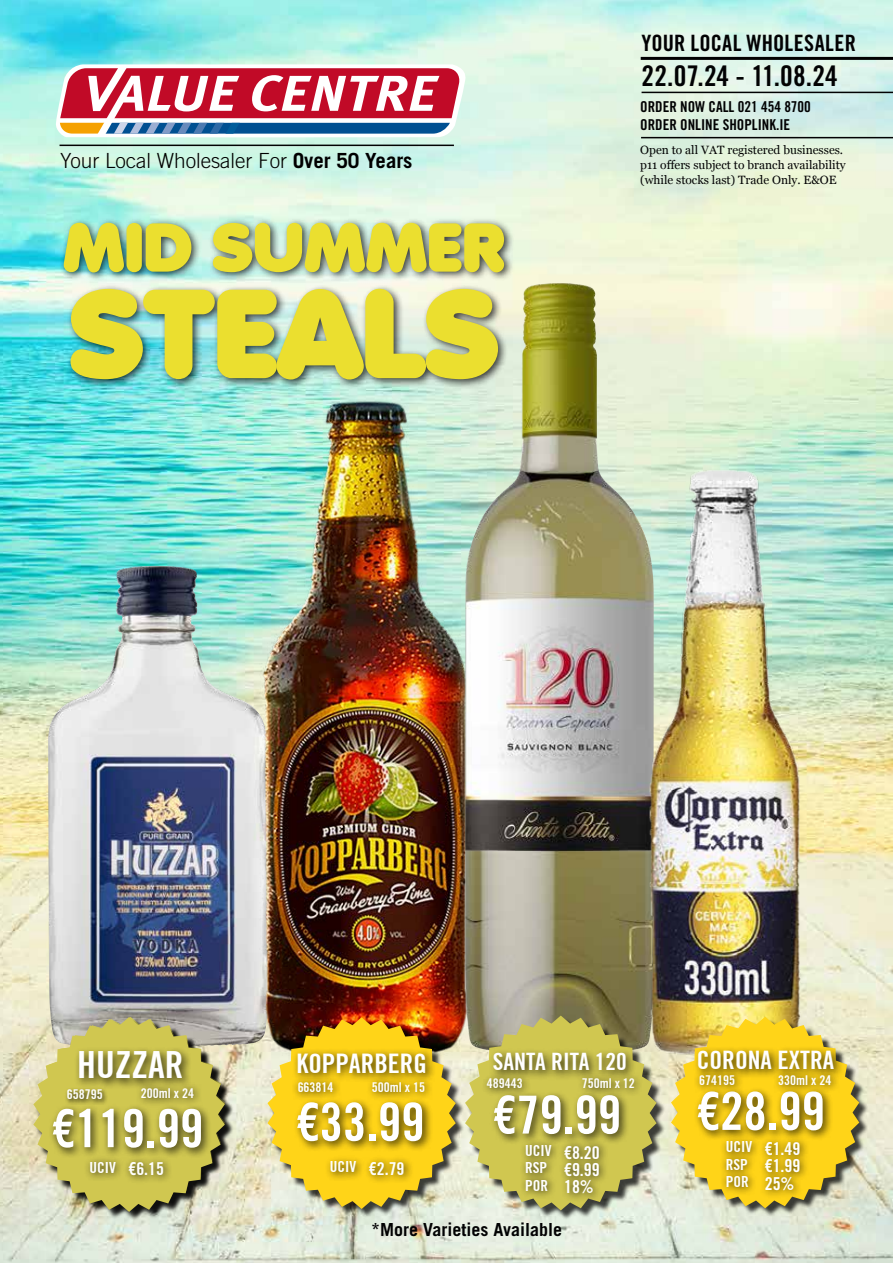
<style>
.page{position:relative;width:893px;height:1263px;background:#fff}
.page>*{position:absolute;margin:0;border:0;box-sizing:border-box;transform-origin:0 0}
.t1{font:121.65px "Anja Eliane Nornal";color:#ebdf2f}
.t2{font:66.3px "Anja Eliane Nornal";color:#ebdf2f}
.t3{font:700 condensed 52.5px "Trade Gothic No.20";color:#fff}
.t4{font:700 condensed 37.5px "Trade Gothic No.20";color:#fff}
.t5{font:28.5px "Trade Gothic Bold Cond Twenty";color:#020203}
.t6{font:700 condensed 27px "Trade Gothic No.20";color:#fff}
.t7{font:700 condensed 25.5px "Trade Gothic No.20";color:#fff}
.t8{font:700 condensed 24px "Trade Gothic No.20";color:#fff}
.t9{font:22.5px "Trade Gothic Bold Cond Twenty";letter-spacing:.015em;color:#020203}
.t10{font:300 20.85px "Trade Gothic";letter-spacing:-.005em;color:#000}
.t11{font:700 18px "Trade Gothic";color:#020203}
.t12{font:17.85px "Trade Gothic Bold Cond Twenty";color:#fff}
.t13{font:700 condensed 15.3px "Trade Gothic No.20";color:#fff}
.t14{font:15px/18px "Trade Gothic Bold Cond Twenty";color:#020203}
.t15{font:700 condensed 13.5px "Trade Gothic No.20";color:#fff}
.t16{font:12px/15px "Georgia";color:#020203}
.s1{font-weight:700}
.s2{font-family:"Trade Gothic Bold Cond Twenty";font-weight:400;font-stretch:normal}
.s3{font-family:"Trade Gothic Bold Cond Twenty";font-weight:400;font-stretch:normal;font-size:17.85px}
.s4{font-size:17.85px}
.s5{font-family:"Trade Gothic No.20";font-weight:700;font-stretch:condensed;font-size:15.3px}
</style>
<div class="page">
<img style="left:0;top:0;width:893px;height:1263px">
<img style="left:48px;top:568px;width:207px;height:479px">
<img style="left:255px;top:390px;width:210px;height:685px">
<img style="left:465px;top:283px;width:189px;height:732px">
<img style="left:637px;top:454px;width:174px;height:617px">
<div style="left:269px;top:1019px;width:196px;height:199px;background:#000;opacity:.75"></div>
<img style="left:267px;top:1017px;width:189px;height:192px">
<div style="left:292px;top:1048px;width:145px;height:35px;background:#000;opacity:.75"></div>
<div style="left:293px;top:1097px;width:140px;height:55px;background:#000;opacity:.75"></div>
<div style="left:366px;top:1075px;width:68px;height:26px;background:#000;opacity:.75"></div>
<div style="left:324px;top:1155px;width:89px;height:29px;background:#000;opacity:.75"></div>
<div style="left:292px;top:1075px;width:50px;height:26px;background:#000;opacity:.75"></div>
<svg style="left:56px;top:64px;width:409px;height:73px"></svg>
<hr style="left:641px;top:57px;width:252px;height:3px;background:#020203">
<hr style="left:642px;top:92px;width:251px;height:1px;background:#020203">
<hr style="left:641px;top:137px;width:252px;height:1px;background:#020203">
<hr style="left:60px;top:145px;width:394px;height:1px;background:#020203">
<div style="left:467px;top:1017px;width:198px;height:203px;background:#000;opacity:.75"></div>
<svg style="left:465px;top:1015px;width:192px;height:195px;background:#bcb776"></svg>
<div style="left:489px;top:1048px;width:148px;height:33px;background:#000;opacity:.75"></div>
<div style="left:490px;top:1090px;width:140px;height:55px;background:#000;opacity:.75"></div>
<div style="left:576px;top:1072px;width:67px;height:26px;background:#000;opacity:.75"></div>
<div style="left:519px;top:1139px;width:89px;height:63px;background:#000;opacity:.75"></div>
<div style="left:481px;top:1072px;width:50px;height:26px;background:#000;opacity:.75"></div>
<div style="left:59px;top:218px;width:455px;height:172px;background:#000;opacity:.75"></div>
<div style="left:673px;top:1018px;width:195px;height:200px;background:#000;opacity:.75"></div>
<img style="left:671px;top:1017px;width:188px;height:191px">
<div style="left:693px;top:1045px;width:151px;height:35px;background:#000;opacity:.75"></div>
<div style="left:693px;top:1086px;width:141px;height:56px;background:#000;opacity:.75"></div>
<div style="left:772px;top:1068px;width:68px;height:26px;background:#000;opacity:.75"></div>
<div style="left:720px;top:1135px;width:89px;height:64px;background:#000;opacity:.75"></div>
<div style="left:693px;top:1068px;width:51px;height:26px;background:#000;opacity:.75"></div>
<div style="left:35px;top:1019px;width:199px;height:202px;background:#000;opacity:.75"></div>
<svg style="left:33px;top:1017px;width:192px;height:195px;background:#c0bb79"></svg>
<div style="left:74px;top:1046px;width:119px;height:43px;background:#000;opacity:.75"></div>
<div style="left:48px;top:1104px;width:164px;height:55px;background:#000;opacity:.75"></div>
<div style="left:135px;top:1082px;width:68px;height:26px;background:#000;opacity:.75"></div>
<div style="left:84px;top:1155px;width:89px;height:29px;background:#000;opacity:.75"></div>
<div style="left:64px;top:1086px;width:44px;height:19px;background:#000;opacity:.75"></div>
<h3 class="t9" style="left:642px;top:30px;width:216px">YOUR LOCAL WHOLESALER</h3>
<h3 class="t10" style="left:60px;top:148px;width:354px">Your Local Wholesaler For <span class="s1">Over 50 Years</span></h3>
<h2 class="t2" style="left:63px;top:215px;width:444px">MID SUMMER</h2>
<h1 class="t1" style="left:69px;top:275px;width:432px">STEALS</h1>
<h3 class="t5" style="left:642px;top:59px;width:198px">22.07.24 - 11.08.24</h3>
<p class="t14" style="left:640px;top:98px;width:172px">ORDER NOW CALL 021 454 8700<br>ORDER ONLINE SHOPLINK.IE</p>
<p class="t16" style="left:640px;top:142px;width:207px">Open to all VAT registered businesses. p11 offers subject to branch availability (while stocks last) Trade Only. E&amp;OE</p>
<h3 class="t4" style="left:77px;top:1042px;width:108px">HUZZAR</h3>
<h3 class="t3" style="left:52px;top:1096px;width:153px"><span class="s2">€</span>119.99</h3>
<p class="t15" style="left:141px;top:1085px;width:55px">200ml x 24</p>
<p class="t15" style="left:67px;top:1086px;width:37px">658795</p>
<p class="t13" style="left:89px;top:1158px;width:76px">UCIV <span class="s3">€</span><span class="s4">6.15</span></p>
<h3 class="t6" style="left:296px;top:1046px;width:132px">KOPPARBERG</h3>
<h3 class="t3" style="left:296px;top:1090px;width:130px"><span class="s2">€</span>33.99</h3>
<p class="t15" style="left:298px;top:1079px;width:37px">663814</p>
<p class="t15" style="left:372px;top:1079px;width:55px">500ml x 15</p>
<h3 class="t8" style="left:493px;top:1047px;width:135px">SANTA RITA 120</h3>
<h3 class="t3" style="left:493px;top:1083px;width:130px"><span class="s2">€</span>79.99</h3>
<p class="t15" style="left:487px;top:1075px;width:37px">489443</p>
<p class="t15" style="left:582px;top:1075px;width:55px">750ml x 12</p>
<p class="t13" style="left:330px;top:1158px;width:76px">UCIV <span class="s3">€</span><span class="s4">2.79</span></p>
<p class="t13" style="left:525px;top:1141px;width:76px">UCIV <span class="s3">€</span><span class="s4">8.20</span></p>
<h3 class="t12" style="left:525px;top:1159px;width:76px"><span class="s5">RSP</span> €9.99</h3>
<p class="t13" style="left:525px;top:1176px;width:70px">POR <span class="s3">18%</span></p>
<h3 class="t11" style="left:371px;top:1219px;width:193px">*More Varieties Available</h3>
<h3 class="t7" style="left:697px;top:1044px;width:139px">CORONA EXTRA</h3>
<h3 class="t3" style="left:697px;top:1079px;width:130px"><span class="s2">€</span>28.99</h3>
<p class="t15" style="left:699px;top:1072px;width:37px">674195</p>
<p class="t15" style="left:778px;top:1072px;width:55px">330ml x 24</p>
<p class="t13" style="left:726px;top:1137px;width:76px">UCIV <span class="s3">€</span><span class="s4">1.49</span></p>
<h3 class="t12" style="left:726px;top:1155px;width:76px"><span class="s5">RSP</span> €1.99</h3>
<p class="t13" style="left:726px;top:1172px;width:70px">POR <span class="s3">25%</span></p>
</div>
